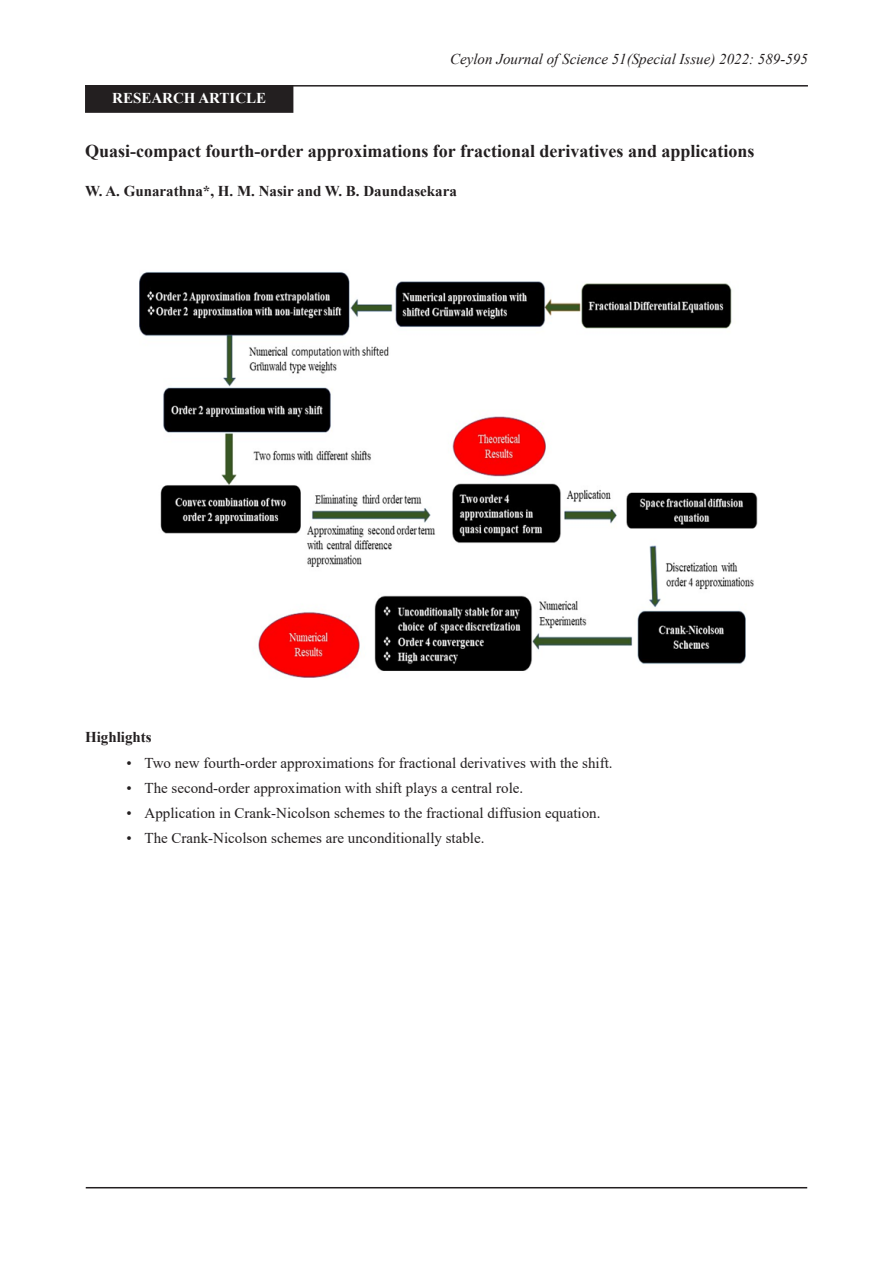
<style>
.page{position:relative;width:893px;height:1263px;background:#fff}
.page>*{position:absolute;margin:0;border:0;box-sizing:border-box;transform-origin:0 0}
.Res_Article_Title{font:700 18px "Times New Roman";color:#231f20}
.t1{font:15px "Times New Roman";color:#231f20}
.t2{font:italic 15px "Times New Roman";color:#231f20}
.Res_Article_Title_Au{font:700 15px "Times New Roman";color:#231f20}
.t3{font:700 15px "Times New Roman";color:#fff}
.Normal_Article_Body{font:700 15px "Times New Roman";color:#231f20}
</style>
<div class="page">
<hr style="left:86px;top:1187px;width:721px;height:1px;background:#231f20">
<hr style="left:85px;top:85px;width:723px;height:2px;background:#231f20">
<div style="left:86px;top:86px;width:207px;height:26px;background:#231f20"></div>
<div style="left:85px;top:85px;width:208px;height:28px;border:2px solid #231f20"></div>
<img style="left:139px;top:272px;width:619px;height:406px">
<p class="t3" style="left:112px;top:87px;width:156px">RESEARCH ARTICLE</p>
<p class="t2" style="left:450px;top:48px;width:359px">Ceylon Journal of Science 51(Special Issue) 2022: 589-595</p>
<p class="Res_Article_Title" style="left:85px;top:138px;width:671px">Quasi-compact fourth-order approximations for fractional derivatives and applications</p>
<p class="Res_Article_Title_Au" style="left:85px;top:181px;width:373px">W. A. Gunarathna*, H. M. Nasir and W. B. Daundasekara</p>
<p class="Normal_Article_Body" style="left:85px;top:727px;width:68px">Highlights</p>
<p class="t1" style="left:127px;top:752px;width:488px">• Two new fourth-order approximations for fractional derivatives with the shift.</p>
<p class="t1" style="left:127px;top:777px;width:398px">• The second-order approximation with shift plays a central role.</p>
<p class="t1" style="left:127px;top:802px;width:475px">• Application in Crank-Nicolson schemes to the fractional diffusion equation.</p>
<p class="t1" style="left:127px;top:828px;width:359px">• The Crank-Nicolson schemes are unconditionally stable.</p>
</div>
